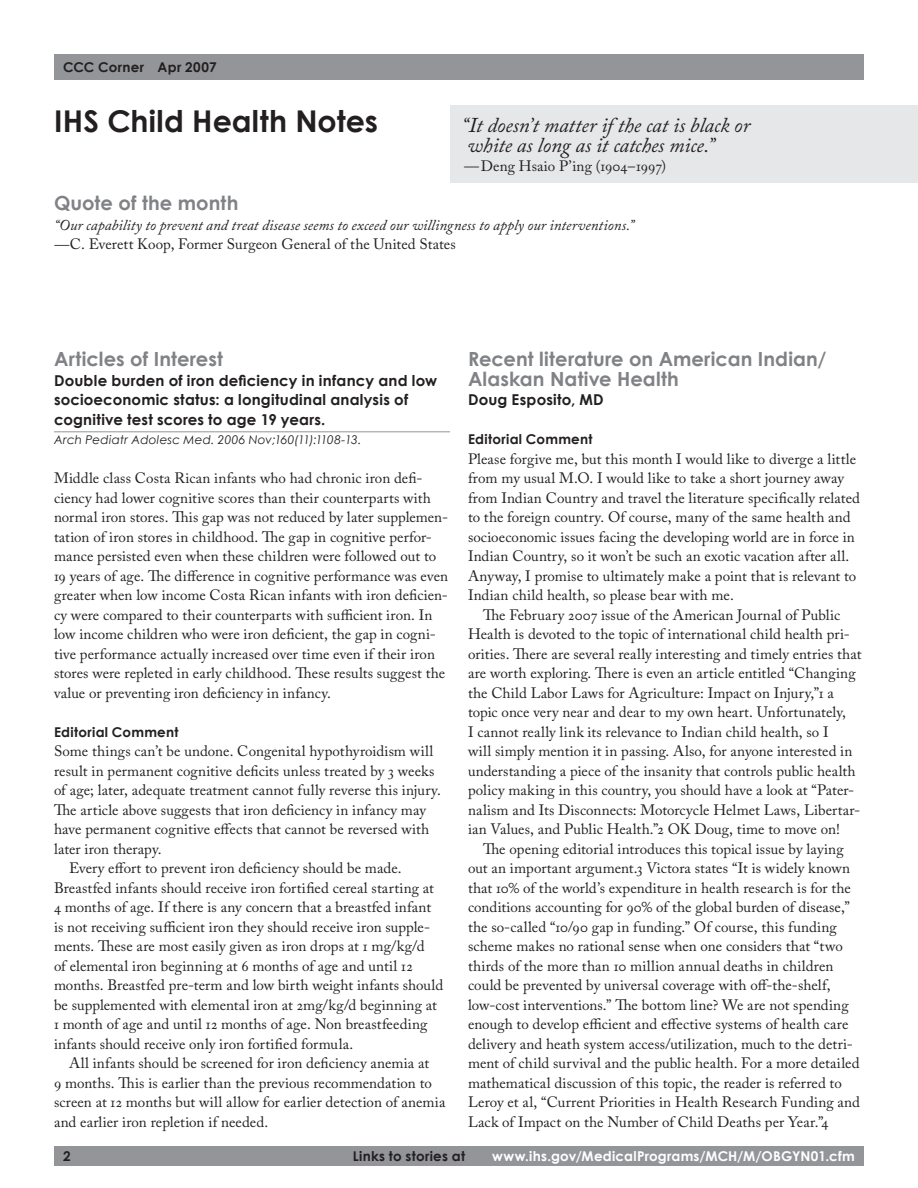
<style>
.page{position:relative;width:918px;height:1188px;background:#fff}
.page>*{position:absolute;margin:0;border:0;box-sizing:border-box;transform-origin:0 0}
._1-head_1{font:700 30px "Century Gothic";letter-spacing:.005em;color:#231f20}
.body_1__caslon_pro{font:italic 21px/19.5px "Adobe Caslon Pro";letter-spacing:-.005em;color:#231f20}
._1-head__century_got{font:700 19.5px/19.5px "Century Gothic";letter-spacing:.005em;color:#808285}
._2-body_p2{font:15px/19.5px "Adobe Caslon Pro";letter-spacing:.005em;color:#231f20}
._2-body_p1{font:15px/19.5px "Adobe Caslon Pro";letter-spacing:.005em;color:#231f20}
._1-head_3{font:700 15px/19.5px "Century Gothic";letter-spacing:.01em;color:#231f20}
.quote{font:italic 15px "Adobe Caslon Pro";letter-spacing:.005em;color:#231f20}
.quote-2{font:15px "Adobe Caslon Pro";letter-spacing:.005em;color:#231f20}
.footer-right{font:700 13.5px "Century Gothic";letter-spacing:.015em;color:#fff}
._1-head_sub1-space_b{font:700 13.5px "Century Gothic";letter-spacing:.02em;color:#231f20}
.footer-left{font:700 13.5px "Century Gothic";letter-spacing:.015em;color:#231f20}
.footer-right-2{font:700 13.5px "Century Gothic";letter-spacing:.02em;color:#231f20}
._3-ref_line{font:italic 12px "Century Gothic";letter-spacing:.015em;color:#231f20}
.s1{font-style:italic}
</style>
<div class="page">
<div style="left:54px;top:54px;width:810px;height:26px;background:#939598"></div>
<div style="left:54px;top:1146px;width:810px;height:20px;background:#939598"></div>
<div style="left:450px;top:105px;width:468px;height:78px;background:#e6e7e9"></div>
<hr style="left:54px;top:432px;width:396px;height:1px;background:#939598">
<p class="footer-left" style="left:63px;top:57px;width:155px">CCC Corner Apr 2007</p>
<p class="_1-head_1" style="left:54px;top:98px;width:12px">IHS</p>
<p class="_1-head_1" style="left:107px;top:98px;width:272px">Child H ealth Notes</p>
<p class="body_1__caslon_pro" style="left:462px;top:115px;width:290px">“It doesn’t matter if the cat is black or white as long as it catches mice.”</p>
<p class="_2-body_p1" style="left:464px;top:156px;width:204px">—Deng Hsaio P’ing (1904–1997)</p>
<p class="_1-head__century_got" style="left:54px;top:192px;width:186px">Quote of the month</p>
<p class="quote" style="left:54px;top:216px;width:582px">“Our capability to prevent and treat disease seems to exceed our willingness to apply our interventions.”</p>
<p class="quote-2" style="left:54px;top:235px;width:403px"><span class="s1">—</span>C. Everett Koop, Former Surgeon General of the United States</p>
<p class="_1-head__century_got" style="left:54px;top:348px;width:170px">Articles of I nterest</p>
<p class="_1-head_3" style="left:54px;top:370px;width:385px">Double burden of iron deficiency in infancy and low socioeconomic status: a longitudinal analysis of cognitive test scores to age 1 9 years.</p>
<p class="_3-ref_line" style="left:54px;top:431px;width:309px">Arch Pediatr Adolesc Med. 2006 Nov;160(11):1108-13.</p>
<p class="_2-body_p1" style="left:54px;top:468px;width:396px">Middle class Costa Rican infants who had chronic iron defi&shy;ciency had lower cognitive scores than their counterparts with normal iron stores. This gap was not reduced by later supplemen&shy;tation of iron stores in childhood. The gap in cognitive perfor&shy;mance persisted even when these children were followed out to 19 years of age. The difference in cognitive performance was even greater when low income Costa Rican infants with iron deficien&shy;cy were compared to their counterparts with sufficient iron. In low income children who were iron deficient, the gap in cogni&shy;tive performance actually increased over time even if their iron stores were repleted in early childhood. These results suggest the value or preventing iron deficiency in infancy.</p>
<p class="_1-head_sub1-space_b" style="left:54px;top:721px;width:126px">Editorial Comment</p>
<p class="_2-body_p1" style="left:54px;top:741px;width:388px">Some things can’t be undone. Congenital hypothyroidism will result in permanent cognitive deficits unless treated by 3 weeks of age; later, adequate treatment cannot fully reverse this injury.<br>The article above suggests that iron deficiency in infancy may have permanent cognitive effects that cannot be reversed with later iron therapy.</p>
<p class="_2-body_p2" style="left:54px;top:858px;width:391px;text-indent:15px">Every effort to prevent iron deficiency should be made.<br>Breastfed infants should receive iron fortified cereal starting at 4 months of age. If there is any concern that a breastfed infant is not receiving sufficient iron they should receive iron supple&shy;ments. These are most easily given as iron drops at 1 mg/kg/d<br>of elemental iron beginning at 6 months of age and until 12 months. Breastfed pre-term and low birth weight infants should be supplemented with elemental iron at 2mg/kg/d beginning at 1 month of age and until 12 months of age. Non breastfeeding infants should receive only iron fortified formula.</p>
<p class="_2-body_p2" style="left:54px;top:1053px;width:393px;text-indent:15px">All infants should be screened for iron deficiency anemia at<br>9 months. This is earlier than the previous recommendation to screen at 12 months but will allow for earlier detection of anemia and earlier iron repletion if needed.</p>
<p class="_1-head__century_got" style="left:468px;top:348px;width:360px">Recent literature on American I ndian/<br>Alaskan N ative H ealth</p>
<p class="_1-head_3" style="left:468px;top:389px;width:137px">Doug Esposito, MD</p>
<p class="_1-head_sub1-space_b" style="left:468px;top:429px;width:126px">Editorial Comment</p>
<p class="_2-body_p1" style="left:468px;top:449px;width:394px">Please forgive me, but this month I would like to diverge a little from my usual M.O. I would like to take a short journey away from Indian Country and travel the literature specifically related to the foreign country. Of course, many of the same health and socioeconomic issues facing the developing world are in force in Indian Country, so it won’t be such an exotic vacation after all.<br>Anyway, I promise to ultimately make a point that is relevant to Indian child health, so please bear with me.</p>
<p class="_2-body_p2" style="left:468px;top:605px;width:395px;text-indent:15px">The February 2007 issue of the American Journal of Public Health is devoted to the topic of international child health pri&shy;orities. There are several really interesting and timely entries that are worth exploring. There is even an article entitled “Changing the Child Labor Laws for Agriculture: Impact on Injury,”1 a topic once very near and dear to my own heart. Unfortunately,<br>I cannot really link its relevance to Indian child health, so I<br>will simply mention it in passing. Also, for anyone interested in understanding a piece of the insanity that controls public health policy making in this country, you should have a look at “Pater&shy;nalism and Its Disconnects: Motorcycle Helmet Laws, Libertar&shy;ian Values, and Public Health.”2 OK Doug, time to move on!</p>
<p class="_2-body_p2" style="left:468px;top:839px;width:394px;text-indent:15px">The opening editorial introduces this topical issue by laying out an important argument.3 Victora states “It is widely known that 10% of the world’s expenditure in health research is for the conditions accounting for 90% of the global burden of disease,” the so-called “10/90 gap in funding.” Of course, this funding scheme makes no rational sense when one considers that “two thirds of the more than 10 million annual deaths in children could be prevented by universal coverage with off-the-shelf, low-cost interventions.” The bottom line? We are not spending enough to develop efficient and effective systems of health care delivery and heath system access/utilization, much to the detri&shy;ment of child survival and the public health. For a more detailed mathematical discussion of this topic, the reader is referred to Leroy et al, “Current Priorities in Health Research Funding and Lack of Impact on the Number of Child Deaths per Year.”4</p>
<p class="footer-right-2" style="left:353px;top:1146px;width:114px">Links to stories at</p>
<p class="footer-right" style="left:492px;top:1146px;width:364px">www.ihs.gov/MedicalPrograms/MCH/M/OBGYN 01.cfm</p>
</div>
